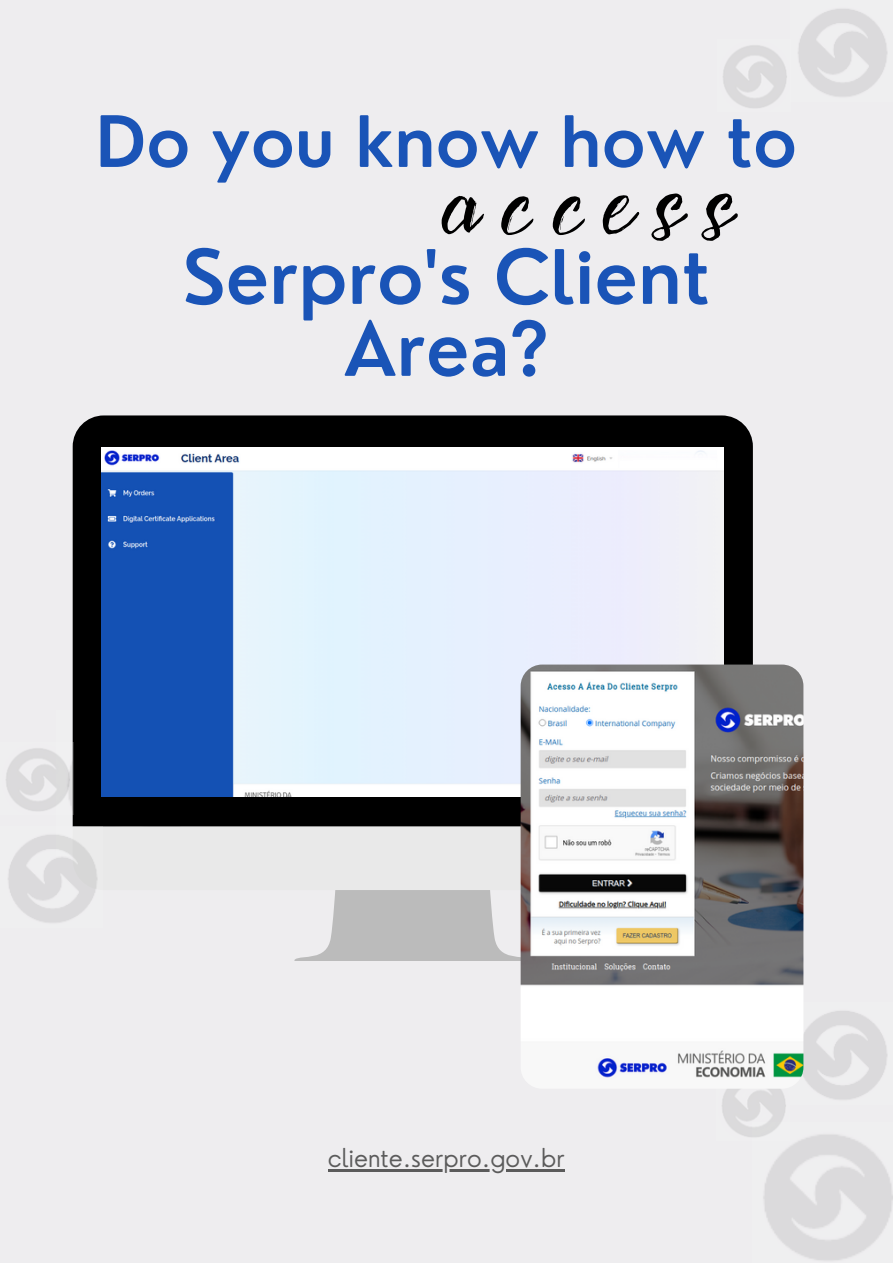
<style>
.page{position:relative;width:893px;height:1264px;background:#fff}
.page>*{position:absolute;margin:0;border:0;box-sizing:border-box;transform-origin:0 0}
.t1{font:75.6px "Rebel";letter-spacing:.3em;color:#000}
.t2{font:600 73.05px/72px "Nourd";color:#1a54b7;text-align:center}
.t3{font:600 69px "Nourd";color:#1a54b7}
.t4{font:300 25.5px "Nourd";color:#5b5b5b}
</style>
<div class="page">
<div style="left:0;top:0;width:892px;height:1262px;background:#eeedef"></div>
<div style="left:73px;top:415px;width:679px;height:411px;background:#000"></div>
<svg style="left:102px;top:826px;width:418px;height:135px"></svg>
<img style="left:101px;top:447px;width:622px;height:350px">
<hr style="left:328px;top:1169px;width:236px;height:2px;background:#5b5b5b">
<img style="left:8px;top:826px;width:94px;height:97px">
<img style="left:6px;top:742px;width:67px;height:72px">
<img style="left:793px;top:1011px;width:94px;height:89px">
<img style="left:722px;top:1087px;width:65px;height:51px">
<img style="left:723px;top:45px;width:64px;height:63px">
<img style="left:520px;top:664px;width:283px;height:424px;border-radius:21px">
<div style="left:618px;top:450px;width:98px;height:17px;background:#fdfdfe"></div>
<h3 class="t3" style="left:95px;top:98px;width:703px">Do you know how to</h3>
<h1 class="t1" style="left:446px;top:177px;width:289px">access</h1>
<h2 class="t2" style="left:182px;top:240px;width:529px">Serpro's Client<br>Area?</h2>
<p class="t4" style="left:328px;top:1141px;width:238px">cliente.serpro.gov.br</p>
</div>
